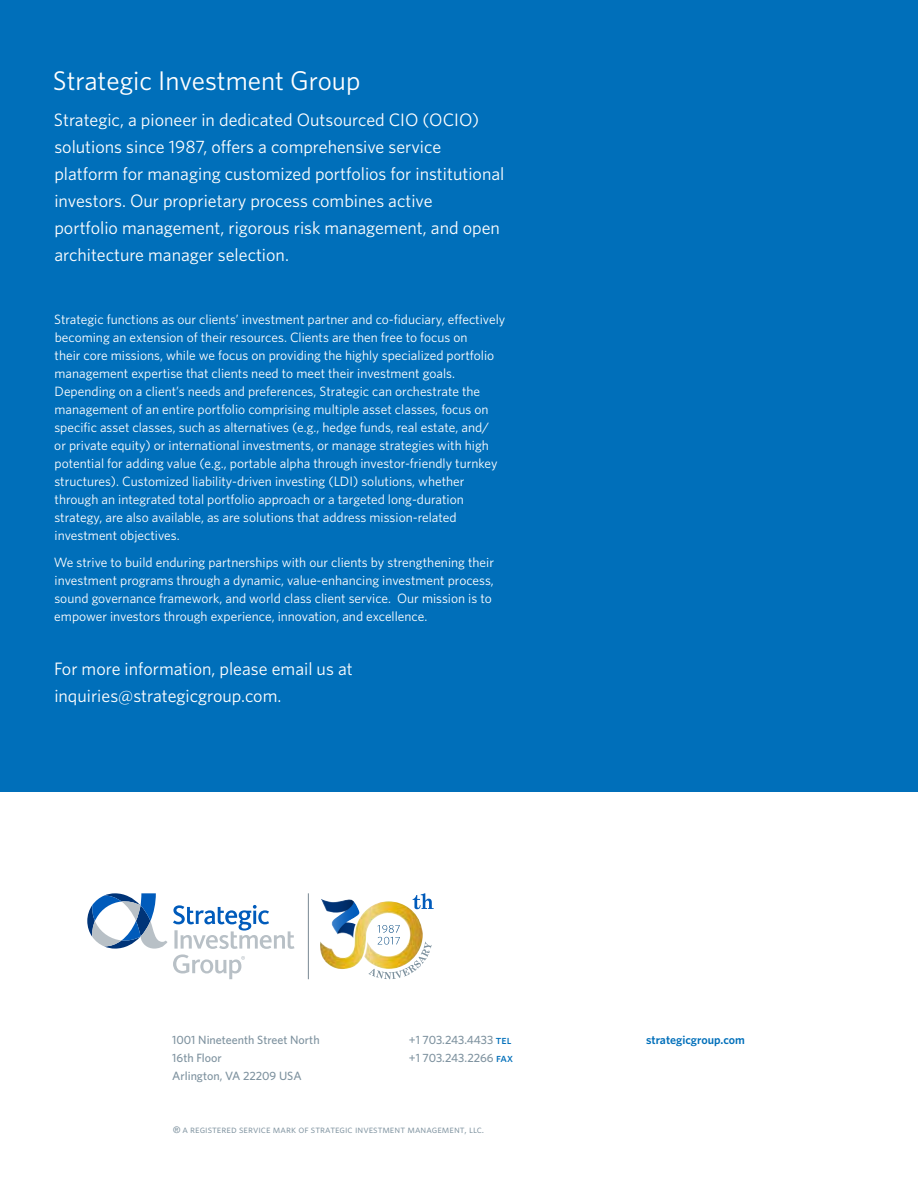
<style>
.page{position:relative;width:918px;height:1188px;background:#fff}
.page>*{position:absolute;margin:0;border:0;box-sizing:border-box;transform-origin:0 0}
.t1{font:27px "Whitney";color:#fff}
.t2{font:18px/27px "Whitney";color:#fff}
.t3{font:13.5px/18px "Whitney";color:#fff}
.t4{font:500 12px/18px "Whitney";color:#7e929f}
.t5{font:600 12px "Whitney";color:#006fba}
.t6{font:10.5px "Whitney";color:#7e929f}
.s1{color:#006fba}
.s2{font-family:"Helvetica";font-size:9px}
</style>
<div class="page">
<div style="left:0;top:0;width:918px;height:792px;background:#006fba"></div>
<svg style="left:413px;top:893px;width:21px;height:16px"></svg>
<svg style="left:369px;top:941px;width:63px;height:38px"></svg>
<img style="left:320px;top:901px;width:103px;height:69px">
<img style="left:335px;top:934px;width:21px;height:5px">
<img style="left:321px;top:899px;width:32px;height:16px">
<img style="left:331px;top:901px;width:31px;height:33px">
<svg style="left:87px;top:893px;width:208px;height:86px"></svg>
<hr style="left:308px;top:893px;width:1px;height:86px;background:#8996a0">
<h1 class="t1" style="left:53px;top:63px;width:309px">Strategic Investment Group</h1>
<p class="t2" style="left:54px;top:106px;width:452px">Strategic, a pioneer in dedicated Outsourced CIO (OCIO) solutions since 1987, offers a comprehensive service platform for managing customized portfolios for institutional investors. Our proprietary process combines active<br>portfolio management, rigorous risk management, and open architecture manager selection.</p>
<p class="t3" style="left:54px;top:310px;width:453px">Strategic functions as our clients’ investment partner and co-fiduciary, effectively becoming an extension of their resources. Clients are then free to focus on<br>their core missions, while we focus on providing the highly specialized portfolio management expertise that clients need to meet their investment goals.<br>Depending on a client’s needs and preferences, Strategic can orchestrate the management of an entire portfolio comprising multiple asset classes, focus on specific asset classes, such as alternatives (e.g., hedge funds, real estate, and/<br>or private equity) or international investments, or manage strategies with high potential for adding value (e.g., portable alpha through investor-friendly turnkey structures). Customized liability-driven investing (LDI) solutions, whether through an integrated total portfolio approach or a targeted long-duration strategy, are also available, as are solutions that address mission-related investment objectives.</p>
<p class="t3" style="left:54px;top:553px;width:442px">We strive to build enduring partnerships with our clients by strengthening their investment programs through a dynamic, value-enhancing investment process, sound governance framework, and world class client service. Our mission is to empower investors through experience, innovation, and excellence.</p>
<h2 class="t2" style="left:54px;top:655px;width:300px">For more information, please email us at inquiries@strategicgroup.com.</h2>
<p class="t4" style="left:172px;top:1031px;width:149px">1001 Nineteenth Street North<br>16th Floor<br>Arlington, VA 22209 USA</p>
<p class="t4" style="left:409px;top:1031px;width:106px">+1 703.243.4433 <span class="s1">tel </span>+1 703.243.2266 <span class="s1">fax</span></p>
<p class="t6" style="left:173px;top:1122px;width:312px"><span class="s2">®</span> a registered service mark of strategic investment management, llc.</p>
<p class="t5" style="left:646px;top:1032px;width:100px">strategicgroup.com</p>
</div>
